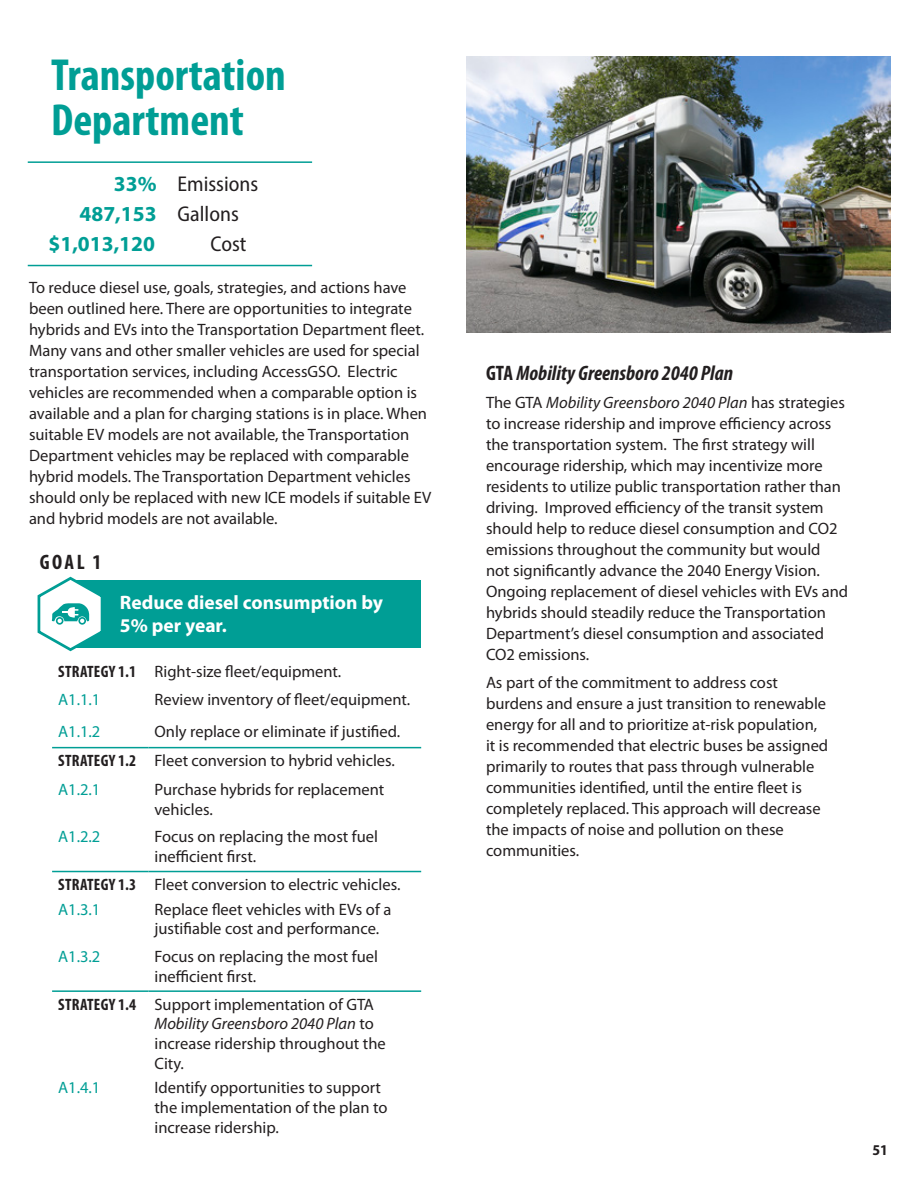
<style>
.page{position:relative;width:918px;height:1188px;background:#fff}
.page>*{position:absolute;margin:0;border:0;box-sizing:border-box;transform-origin:0 0}
.t1{font:700 condensed 45.15px/45.2px "Myriad Pro";color:#009e95}
.t2{font:700 21.45px "Myriad Pro";color:#009e95}
.t3{font:semi-condensed 21.45px "Myriad Pro";color:#231f20}
.t4{font:italic 700 condensed 21px "Myriad Pro";color:#231f20}
.t5{font:700 condensed 21px "Myriad Pro";color:#231f20}
.t6{font:700 19.5px/23.4px "Myriad Pro";color:#fff}
.t7{font:16.5px/21px "Myriad Pro";color:#231f20}
.t8{font:700 condensed 16.5px "Myriad Pro";letter-spacing:.02em;color:#231f20}
.t9{font:16.5px "Myriad Pro";color:#009e95}
.t10{font:700 semi-condensed 15px "Myriad Pro";color:#231f20}
.s1{font-weight:700;font-stretch:normal;color:#009e95}
.s2{font-weight:400;font-stretch:semi-condensed;color:#231f20}
.s3{font-style:italic}
.s4{font-style:normal}
</style>
<div class="page">
<hr style="left:28px;top:265px;width:284px;height:1px;background:#009e95">
<hr style="left:28px;top:161px;width:284px;height:2px;background:#009e95">
<div style="left:70px;top:580px;width:351px;height:68px;background:#009e95"></div>
<hr style="left:52px;top:747px;width:97px;height:1px;background:#009e95">
<hr style="left:148px;top:747px;width:273px;height:1px;background:#009e95">
<hr style="left:52px;top:871px;width:97px;height:1px;background:#009e95">
<hr style="left:148px;top:871px;width:273px;height:1px;background:#009e95">
<hr style="left:52px;top:990px;width:97px;height:2px;background:#009e95">
<hr style="left:148px;top:990px;width:273px;height:2px;background:#009e95">
<svg style="left:37px;top:576px;width:64px;height:76px"></svg>
<img style="left:467px;top:56px;width:424px;height:277px">
<p class="t1" style="left:51px;top:51px;width:236px">Transportation<br>Department</p>
<p class="t3" style="left:114px;top:171px;width:146px"><span class="s1">33%</span> Emissions</p>
<p class="t2" style="left:80px;top:200px;width:161px">487,153 <span class="s2">Gallons</span></p>
<p class="t2" style="left:49px;top:230px;width:108px">$1,013,120</p>
<p class="t3" style="left:211px;top:231px;width:37px">Cost</p>
<p class="t7" style="left:29px;top:277px;width:404px">To reduce diesel use, goals, strategies, and actions have been outlined here. There are opportunities to integrate hybrids and EVs into the Transportation Department fleet.<br>Many vans and other smaller vehicles are used for special transportation services, including AccessGSO. Electric vehicles are recommended when a comparable option is available and a plan for charging stations is in place. When suitable EV models are not available, the Transportation Department vehicles may be replaced with comparable hybrid models. The Transportation Department vehicles should only be replaced with new ICE models if suitable EV and hybrid models are not available.</p>
<p class="t5" style="left:40px;top:549px;width:63px">GOAL 1</p>
<p class="t6" style="left:120px;top:590px;width:265px">Reduce diesel consumption by<br>5% per year.</p>
<p class="t8" style="left:58px;top:661px;width:79px">STRATEGY 1.1</p>
<p class="t7" style="left:154px;top:661px;width:188px">Right-size fleet/equipment.</p>
<p class="t9" style="left:58px;top:689px;width:44px">A1.1.1</p>
<p class="t7" style="left:154px;top:689px;width:257px">Review inventory of fleet/equipment.</p>
<p class="t9" style="left:58px;top:722px;width:44px">A1.1.2</p>
<p class="t7" style="left:154px;top:721px;width:247px">Only replace or eliminate if justified.</p>
<p class="t8" style="left:58px;top:750px;width:79px">STRATEGY 1.2</p>
<p class="t7" style="left:154px;top:750px;width:242px">Fleet conversion to hybrid vehicles.</p>
<p class="t9" style="left:58px;top:779px;width:44px">A1.2.1</p>
<p class="t7" style="left:154px;top:779px;width:231px;line-height:19.8px">Purchase hybrids for replacement vehicles.</p>
<p class="t9" style="left:58px;top:827px;width:44px">A1.2.2</p>
<p class="t7" style="left:154px;top:827px;width:225px;line-height:19.8px">Focus on replacing the most fuel inefficient first.</p>
<p class="t8" style="left:58px;top:874px;width:79px">STRATEGY 1.3</p>
<p class="t7" style="left:154px;top:874px;width:247px">Fleet conversion to electric vehicles.</p>
<p class="t9" style="left:58px;top:899px;width:44px">A1.3.1</p>
<p class="t7" style="left:154px;top:899px;width:238px;line-height:19.8px">Replace fleet vehicles with EVs of a justifiable cost and performance.</p>
<p class="t9" style="left:58px;top:946px;width:44px">A1.3.2</p>
<p class="t7" style="left:154px;top:946px;width:225px;line-height:19.8px">Focus on replacing the most fuel inefficient first.</p>
<p class="t8" style="left:58px;top:994px;width:79px">STRATEGY 1.4</p>
<p class="t7" style="left:154px;top:994px;width:233px;line-height:19.8px">Support implementation of GTA<br><span class="s3">Mobility Greensboro 2040 Plan</span> to increase ridership throughout the<br>City.</p>
<p class="t9" style="left:58px;top:1078px;width:44px">A1.4.1</p>
<p class="t7" style="left:154px;top:1078px;width:235px;line-height:19.8px">Identify opportunities to support the implementation of the plan to increase ridership.</p>
<p class="t4" style="left:486px;top:360px;width:249px"><span class="s4">GTA</span> Mobility Greensboro 2040 Plan</p>
<p class="t7" style="left:486px;top:392px;width:364px">The GTA <span class="s3">Mobility Greensboro 2040 Plan</span> has strategies to increase ridership and improve efficiency across the transportation system. The first strategy will encourage ridership, which may incentivize more residents to utilize public transportation rather than driving. Improved efficiency of the transit system should help to reduce diesel consumption and CO2 emissions throughout the community but would not significantly advance the 2040 Energy Vision.<br>Ongoing replacement of diesel vehicles with EVs and hybrids should steadily reduce the Transportation Department’s diesel consumption and associated CO2 emissions.</p>
<p class="t7" style="left:486px;top:671px;width:344px">As part of the commitment to address cost burdens and ensure a just transition to renewable energy for all and to prioritize at-risk population, it is recommended that electric buses be assigned primarily to routes that pass through vulnerable communities identified, until the entire fleet is completely replaced. This approach will decrease the impacts of noise and pollution on these communities.</p>
<p class="t10" style="left:873px;top:1140px;width:17px">51</p>
</div>
